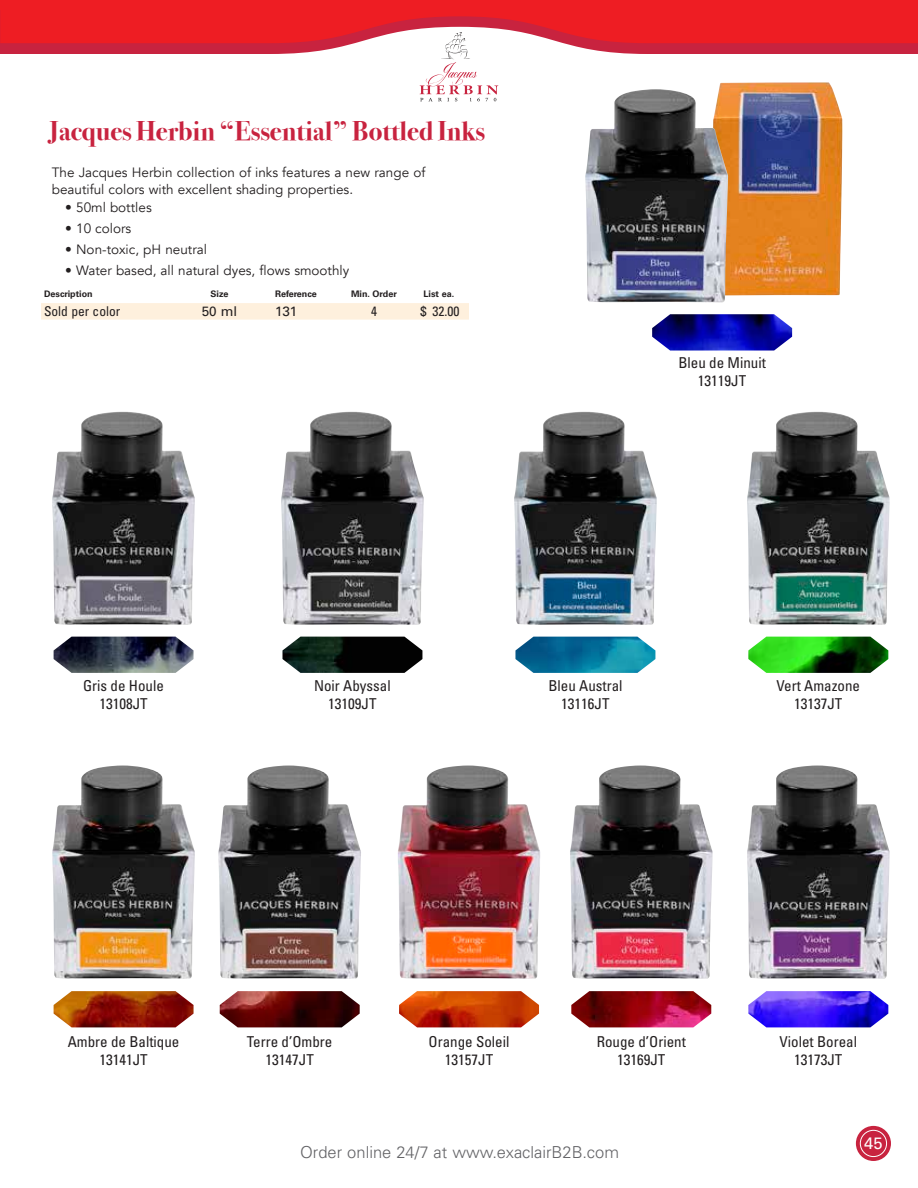
<style>
.page{position:relative;width:918px;height:1188px;background:#fff}
.page>*{position:absolute;margin:0;border:0;box-sizing:border-box;transform-origin:0 0}
.t1{font:700 27px "Bodoni Svty Two OSITCTT";color:#c8233f}
.t2{font:300 16.5px "Univers LT Std";color:#636366}
.t3{font:16.5px "Univers LT Std";color:#fff}
.t4{font:condensed 15px/18px "Univers LT Std";color:#231f20;text-align:center}
.t5{font:13.5px/17.2px "Avenir";color:#231f20}
.t6{font:condensed 13.5px "Univers LT Std";color:#231f20}
.t7{font:13.5px "Univers LT Std";color:#231f20}
.t8{font:700 9px "Univers LT Std";color:#231f20}
</style>
<div class="page">
<div style="left:856px;top:1126px;width:35px;height:35px;background:#c8233f;border-radius:50%"></div>
<div style="left:860px;top:1130px;width:27px;height:27px;border:1px solid #fff;border-radius:50%"></div>
<svg style="left:0;top:0;width:918px;height:101px"></svg>
<img style="left:713px;top:82px;width:129px;height:214px">
<img style="left:52px;top:412px;width:143px;height:213px">
<img style="left:281px;top:412px;width:143px;height:213px">
<img style="left:514px;top:412px;width:143px;height:213px">
<img style="left:747px;top:412px;width:143px;height:213px">
<img style="left:52px;top:765px;width:143px;height:214px">
<img style="left:218px;top:765px;width:143px;height:214px">
<img style="left:398px;top:765px;width:142px;height:214px">
<img style="left:570px;top:765px;width:143px;height:214px">
<img style="left:747px;top:765px;width:143px;height:214px">
<div style="left:41px;top:303px;width:428px;height:17px;background:#fef0dd"></div>
<img style="left:282px;top:637px;width:140px;height:36px">
<img style="left:515px;top:637px;width:140px;height:36px">
<img style="left:748px;top:637px;width:140px;height:36px">
<img style="left:54px;top:637px;width:140px;height:36px">
<img style="left:748px;top:991px;width:140px;height:36px">
<img style="left:571px;top:991px;width:140px;height:36px">
<img style="left:399px;top:991px;width:140px;height:36px">
<img style="left:54px;top:991px;width:140px;height:36px">
<img style="left:220px;top:991px;width:140px;height:36px">
<img style="left:585px;top:89px;width:143px;height:213px">
<img style="left:652px;top:314px;width:140px;height:37px">
<h1 class="t1" style="left:47px;top:115px;width:439px">Jacques Herbin “Essential” Bottled Inks</h1>
<p class="t5" style="left:52px;top:164px;width:375px">The Jacques Herbin collection of inks features a new range of beautiful colors with excellent shading properties.</p>
<p class="t5" style="left:65px;top:199px;width:88px">• 50ml bottles</p>
<p class="t5" style="left:65px;top:220px;width:68px">• 10 colors</p>
<p class="t5" style="left:65px;top:241px;width:143px">• Non-toxic, pH neutral</p>
<p class="t5" style="left:65px;top:262px;width:286px">• Water based, all natural dyes, flows smoothly</p>
<p class="t8" style="left:44px;top:288px;width:50px">Description</p>
<p class="t8" style="left:211px;top:288px;width:19px">Size</p>
<p class="t8" style="left:275px;top:288px;width:43px">Reference</p>
<p class="t8" style="left:351px;top:288px;width:47px">Min. Order</p>
<p class="t8" style="left:424px;top:288px;width:32px">List ea.</p>
<p class="t6" style="left:44px;top:303px;width:78px">Sold per color</p>
<p class="t7" style="left:202px;top:304px;width:37px">50 ml</p>
<p class="t7" style="left:275px;top:304px;width:24px">131</p>
<p class="t6" style="left:371px;top:303px;width:7px">4</p>
<p class="t6" style="left:421px;top:303px;width:40px">$ 32.00</p>
<p class="t4" style="left:678px;top:354px;width:89px">Bleu de Minuit<br>13119JT</p>
<p class="t4" style="left:83px;top:676px;width:82px">Gris de Houle<br>13108JT</p>
<p class="t4" style="left:314px;top:676px;width:78px">Noir Abyssal<br>13109JT</p>
<p class="t4" style="left:548px;top:676px;width:76px">Bleu Austral<br>13116JT</p>
<p class="t4" style="left:777px;top:676px;width:85px">Vert Amazone<br>13137JT</p>
<p class="t4" style="left:68px;top:1033px;width:113px">Ambre de Baltique<br>13141JT</p>
<p class="t4" style="left:247px;top:1033px;width:87px">Terre d’Ombre<br>13147JT</p>
<p class="t4" style="left:597px;top:1033px;width:91px">Rouge d’Orient<br>13169JT</p>
<p class="t4" style="left:429px;top:1033px;width:82px">Orange Soleil<br>13157JT</p>
<p class="t4" style="left:780px;top:1033px;width:79px">Violet Boreal<br>13173JT</p>
<p class="t2" style="left:300px;top:1142px;width:320px">Order online 24/7 at www.exaclairB2B.com</p>
<p class="t3" style="left:864px;top:1134px;width:20px">45</p>
</div>
